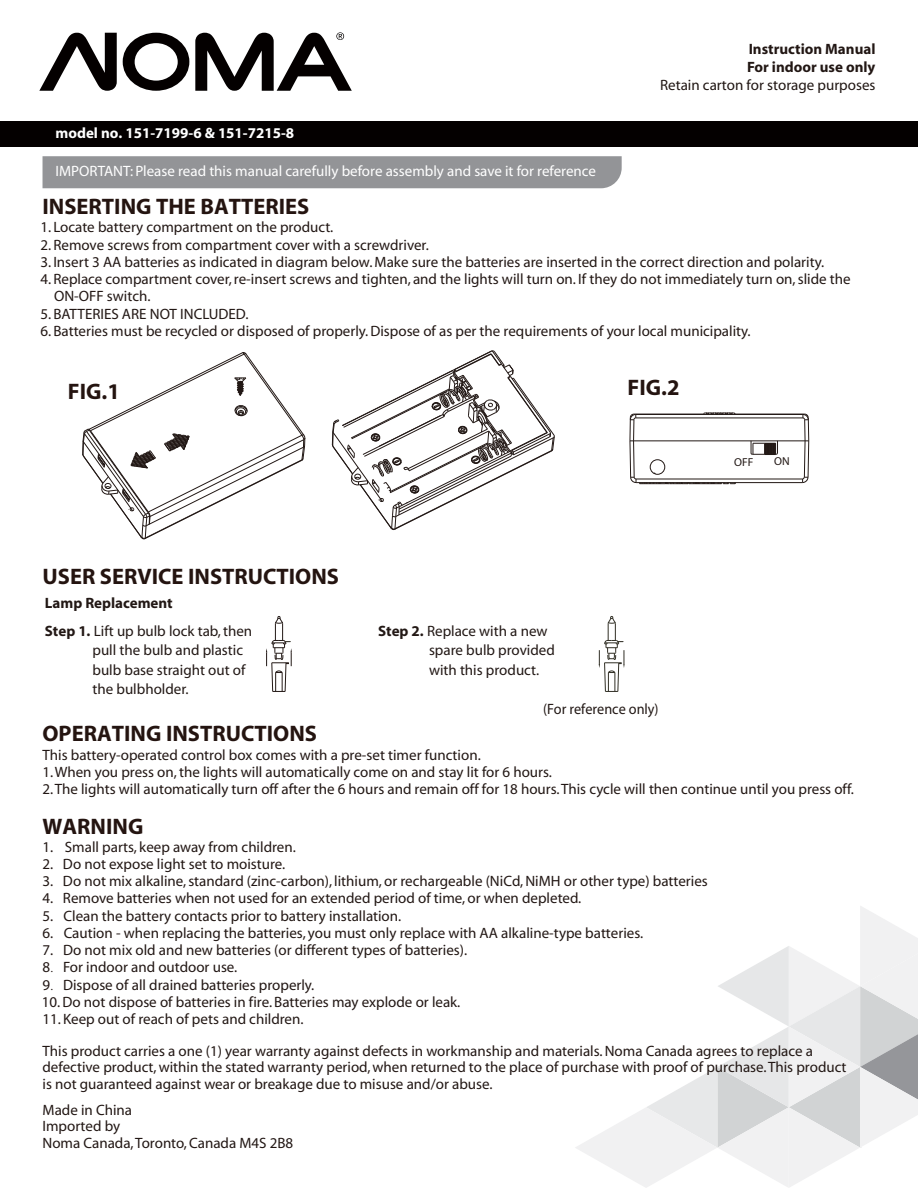
<style>
.page{position:relative;width:918px;height:1188px;background:#fff}
.page>*{position:absolute;margin:0;border:0;box-sizing:border-box;transform-origin:0 0}
.t1{font:700 22.5px "Myriad";color:#241410}
.t2{font:15px/16.5px "Myriad";color:#221714}
.t3{font:15px/19.5px "Myriad";color:#221815}
.t4{font:15px "Myriad";color:#fff}
.t5{font:700 15px/18px "Myriad";color:#221714}
.t6{font:15px "Myriad";color:#201613}
.t7{font:700 15px "Myriad";color:#fff}
.t8{font:15px "Myriad";color:#221815;scale:.95 1}
.t9{font:700 15px "Myriad";color:#221815}
.t10{font:11.55px "Myriad";color:#221815}
.s1{font-weight:700}
.s2{font-family:"Adobe Song Std";font-weight:300}
</style>
<div class="page">
<svg style="left:575px;top:906px;width:343px;height:282px"></svg>
<div style="left:0;top:121px;width:918px;height:26px;background:#040000"></div>
<svg style="left:123px;top:33px;width:66px;height:58px"></svg>
<svg style="left:39px;top:33px;width:78px;height:58px"></svg>
<svg style="left:195px;top:32px;width:157px;height:59px"></svg>
<div style="left:43px;top:156px;width:579px;height:32px;background:#939497"></div>
<svg style="left:332px;top:350px;width:223px;height:180px"></svg>
<hr style="left:636px;top:482px;width:167px;height:1px;background:#221815">
<hr style="left:636px;top:479px;width:167px;height:1px;background:#221815">
<hr style="left:630px;top:441px;width:179px;height:1px;background:#221815">
<hr style="left:636px;top:418px;width:167px;height:1px;background:#221815">
<hr style="left:735px;top:414px;width:70px;height:1px;background:#221815">
<svg style="left:751px;top:441px;width:27px;height:14px"></svg>
<svg style="left:630px;top:412px;width:106px;height:72px"></svg>
<svg style="left:802px;top:414px;width:7px;height:69px"></svg>
<svg style="left:82px;top:352px;width:223px;height:187px"></svg>
<svg style="left:266px;top:616px;width:26px;height:76px"></svg>
<svg style="left:599px;top:616px;width:26px;height:76px"></svg>
<p class="t7" style="left:56px;top:125px;width:240px">model no. 151-7199-6 &amp; 151-7215-8</p>
<p class="t4" style="left:56px;top:164px;width:542px">IMPORTANT: Please read this manual carefully before assembly and save it for reference</p>
<h1 class="t1" style="left:43px;top:195px;width:268px">INSERTING THE BATTERIES</h1>
<p class="t5" style="left:747px;top:41px;width:130px">Instruction Manual<br>For indoor use only</p>
<p class="t6" style="left:660px;top:78px;width:217px">Retain carton for storage purposes</p>
<p class="t2" style="left:41px;top:220px;width:294px">1. Locate battery compartment on the product.</p>
<p class="t2" style="left:41px;top:237px;width:390px">2. Remove screws from compartment cover with a screwdriver.</p>
<p class="t2" style="left:41px;top:254px;width:785px">3. Insert 3 AA batteries as indicated in diagram below. Make sure the batteries are inserted in the correct direction and polarity.</p>
<p class="t2" style="left:54px;top:271px;width:798px;line-height:17.2px;text-indent:-13px">4. Replace compartment cover, re-insert screws and tighten, and the lights will turn on. If they do not immediately turn on, slide the<br>ON-OFF switch.</p>
<p class="t2" style="left:41px;top:306px;width:210px">5. BATTERIES ARE NOT INCLUDED.</p>
<p class="t2" style="left:41px;top:323px;width:712px">6. Batteries must be recycled or disposed of properly. Dispose of as per the requirements of your local municipality.</p>
<h1 class="t1" style="left:68px;top:380px;width:53px">FIG.1</h1>
<h1 class="t1" style="left:628px;top:376px;width:53px">FIG.2</h1>
<h1 class="t1" style="left:43px;top:565px;width:298px">USER SERVICE INSTRUCTIONS</h1>
<p class="t9" style="left:45px;top:595px;width:129px">Lamp Replacement</p>
<p class="t3" style="left:93px;top:622px;width:161px;text-indent:-48px"><span class="s1">Step 1.</span> Lift up bulb lock tab, then pull the bulb and plastic bulb base straight out of the bulbholder.</p>
<h1 class="t1" style="left:43px;top:722px;width:276px">OPERATING INSTRUCTIONS</h1>
<p class="t3" style="left:429px;top:622px;width:127px;text-indent:-51px"><span class="s1">Step 2.</span> Replace with a new spare bulb provided with this product.</p>
<p class="t8" style="left:543px;top:701px;width:123px">(For reference only)</p>
<p class="t10" style="left:734px;top:456px;width:21px">OFF</p>
<p class="t10" style="left:774px;top:455px;width:17px">ON</p>
<p class="t2" style="left:43px;top:747px;width:440px">This battery-operated control box comes with a pre-set timer function.</p>
<p class="t2" style="left:43px;top:764px;width:511px">1. When you press on, the lights will automatically come on and stay lit for 6 hours.</p>
<p class="t2" style="left:43px;top:782px;width:813px">2. The lights will automatically turn off after the 6 hours and remain off for 18 hours. This cycle will then continue until you press off.</p>
<h1 class="t1" style="left:43px;top:815px;width:102px">WARNING</h1>
<p class="t2" style="left:43px;top:839px;width:255px">1. Small parts, keep away from children.</p>
<p class="t2" style="left:43px;top:856px;width:244px">2. Do not expose light set to moisture.</p>
<p class="t2" style="left:43px;top:874px;width:667px">3. Do not mix alkaline, standard (zinc-carbon), lithium, or rechargeable (NiCd, NiMH or other type) batteries</p>
<p class="t2" style="left:43px;top:891px;width:540px">4. Remove batteries when not used for an extended period of time, or when depleted.</p>
<p class="t2" style="left:43px;top:908px;width:360px">5. Clean the battery contacts prior to battery installation.</p>
<p class="t2" style="left:43px;top:925px;width:602px">6. Caution - when replacing the batteries, you must only replace with AA alkaline-type batteries.</p>
<p class="t2" style="left:43px;top:943px;width:426px">7. Do not mix old and new batteries (or different types of batteries).</p>
<p class="t2" style="left:43px;top:960px;width:196px">8<span class="s2">.</span> For indoor and outdoor use.</p>
<p class="t2" style="left:43px;top:977px;width:273px">9<span class="s2">.</span> Dispose of all drained batteries properly.</p>
<p class="t2" style="left:42px;top:994px;width:420px">10. Do not dispose of batteries in fire. Batteries may explode or leak.</p>
<p class="t2" style="left:43px;top:1012px;width:263px">11. Keep out of reach of pets and children.</p>
<p class="t2" style="left:43px;top:1043px;width:806px">This product carries a one (1) year warranty against defects in workmanship and materials. Noma Canada agrees to replace a defective product, within the stated warranty period, when returned to the place of purchase with proof of purchase. This product is not guaranteed against wear or breakage due to misuse and/or abuse.</p>
<p class="t2" style="left:43px;top:1102px;width:252px">Made in China<br>Imported by<br>Noma Canada, Toronto, Canada M4S 2B8</p>
</div>
